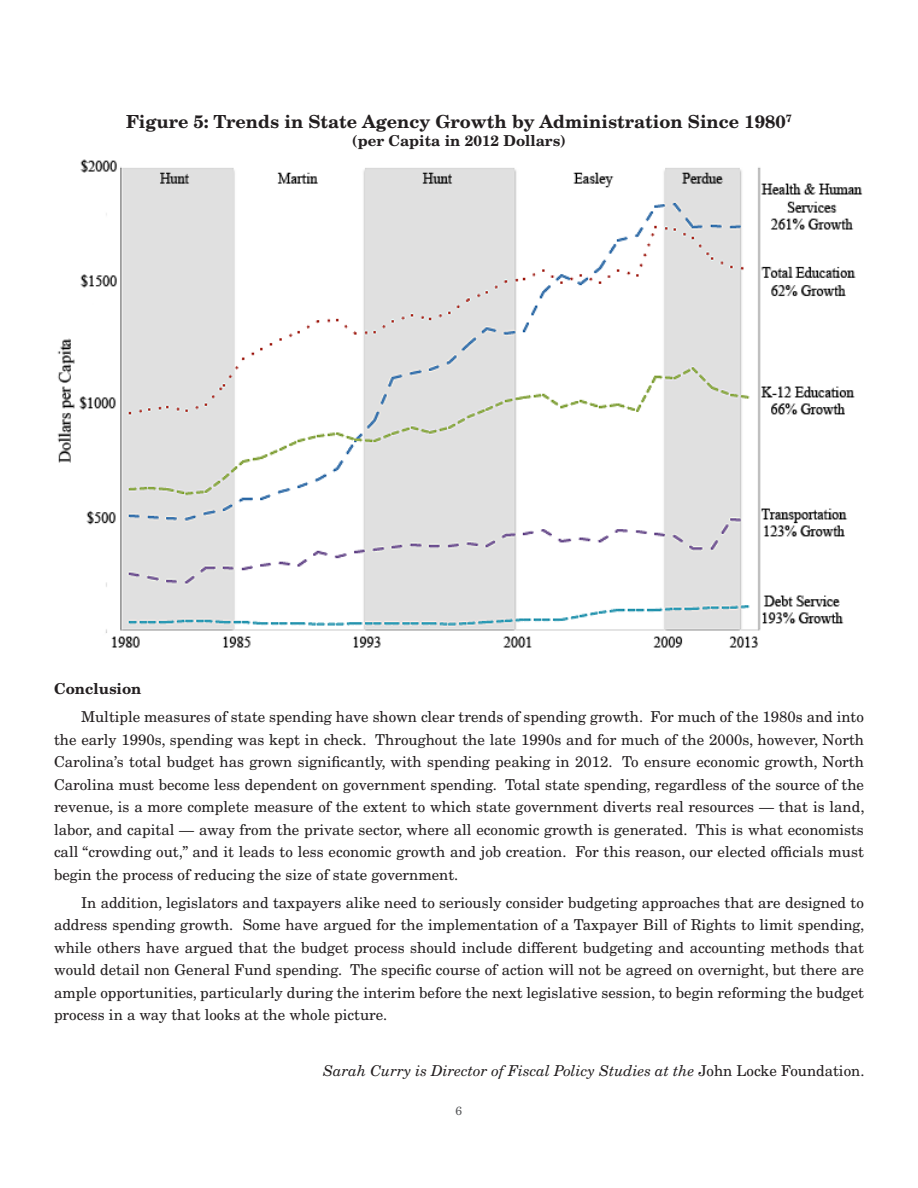
<style>
.page{position:relative;width:918px;height:1188px;background:#fff}
.page>*{position:absolute;margin:0;border:0;box-sizing:border-box;transform-origin:0 0}
.Table_header{font:700 18px "New Century Schlbk";color:#231f20}
.Body_Text{font:15px/22.5px "New Century Schlbk";color:#231f20;text-align:justify}
.z_Byline{font:italic 15px "New Century Schlbk";color:#231f20}
.Table_header-2{font:700 15px "New Century Schlbk";color:#231f20}
.Subhead{font:700 15px "New Century Schlbk";color:#231f20}
.t1{font:12px "New Century Schlbk";color:#57585a}
.s1{font-style:normal}
</style>
<div class="page">
<img style="left:57px;top:159px;width:806px;height:489px">
<p class="Table_header" style="left:126px;top:110px;width:667px">Figure 5: Trends in State Agency Growth by Administration Since 1980<sup>7</sup></p>
<p class="Table_header-2" style="left:352px;top:131px;width:216px">(per Capita in 2012 Dollars)</p>
<p class="Subhead" style="left:54px;top:680px;width:89px">Conclusion</p>
<p class="Body_Text" style="left:54px;top:707px;width:812px;text-indent:27px">Multiple measures of state spending have shown clear trends of spending growth. For much of the 1980s and into the early 1990s, spending was kept in check. Throughout the late 1990s and for much of the 2000s, however, North Carolina’s total budget has grown significantly, with spending peaking in 2012. To ensure economic growth, North Carolina must become less dependent on government spending. Total state spending, regardless of the source of the revenue, is a more complete measure of the extent to which state government diverts real resources — that is land, labor, and capital — away from the private sector, where all economic growth is generated. This is what economists call “crowding out,” and it leads to less economic growth and job creation. For this reason, our elected officials must begin the process of reducing the size of state government.</p>
<p class="Body_Text" style="left:54px;top:893px;width:812px;text-indent:27px">In addition, legislators and taxpayers alike need to seriously consider budgeting approaches that are designed to address spending growth. Some have argued for the implementation of a Taxpayer Bill of Rights to limit spending, while others have argued that the budget process should include different budgeting and accounting methods that would detail non General Fund spending. The specific course of action will not be agreed on overnight, but there are ample opportunities, particularly during the interim before the next legislative session, to begin reforming the budget process in a way that looks at the whole picture.</p>
<p class="z_Byline" style="left:323px;top:1062px;width:543px">Sarah Curry is Director of Fiscal Policy Studies at the <span class="s1">John Locke Foundation.</span></p>
<p class="t1" style="left:456px;top:1103px;width:8px">6</p>
</div>
